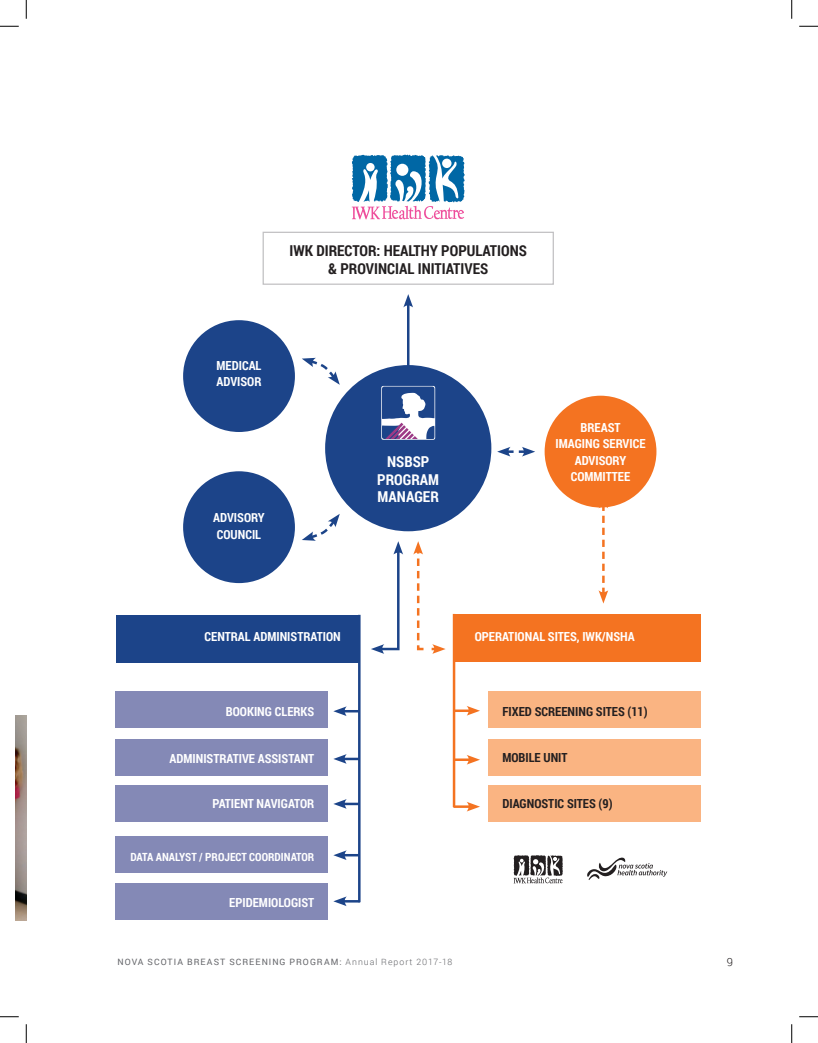
<style>
.page{position:relative;width:818px;height:1043px;background:#fff}
.page>*{position:absolute;margin:0;border:0;box-sizing:border-box;transform-origin:0 0}
.t1{font:700 15px/17.5px "Roboto Condensed";color:#231f20;text-align:center}
.t2{font:700 15px/17.5px "Roboto Condensed";color:#fff;text-align:center}
.t3{font:700 12.5px/16.4px "Roboto Condensed";color:#fff}
.t4{font:700 12.5px "Roboto Condensed";color:#231f20}
.t5{font:700 11.25px "Roboto Condensed";color:#fff}
.t6{font:300 11.25px "Roboto";color:#231f20}
.t7{font:8.75px "Roboto";letter-spacing:.12em;color:#646569}
.s1{font-weight:300}
</style>
<div class="page">
<img style="left:15px;top:715px;width:11px;height:205px">
<div style="left:262px;top:232px;width:292px;height:53px;border:1px solid #c1c0c2"></div>
<svg style="left:352px;top:155px;width:112px;height:64px"></svg>
<div style="left:453px;top:614px;width:248px;height:47px;background:#f47321"></div>
<div style="left:488px;top:691px;width:212px;height:37px;background:#fab482"></div>
<div style="left:488px;top:739px;width:212px;height:36px;background:#fab482"></div>
<div style="left:488px;top:785px;width:212px;height:36px;background:#fab482"></div>
<svg style="left:371px;top:541px;width:32px;height:113px"></svg>
<svg style="left:413px;top:541px;width:32px;height:113px"></svg>
<div style="left:116px;top:615px;width:243px;height:47px;background:#1c4489"></div>
<div style="left:116px;top:739px;width:212px;height:36px;background:#8489b6"></div>
<div style="left:116px;top:785px;width:212px;height:36px;background:#8489b6"></div>
<div style="left:116px;top:836px;width:212px;height:37px;background:#8489b6"></div>
<div style="left:116px;top:883px;width:212px;height:37px;background:#8489b6"></div>
<hr style="left:358px;top:615px;width:2px;height:287px;background:#1c4489">
<svg style="left:333px;top:706px;width:26px;height:10px"></svg>
<hr style="left:342px;top:757px;width:18px;height:3px;background:#1c4489">
<svg style="left:333px;top:754px;width:14px;height:9px"></svg>
<hr style="left:342px;top:802px;width:18px;height:3px;background:#1c4489">
<svg style="left:333px;top:799px;width:14px;height:9px"></svg>
<svg style="left:333px;top:850px;width:26px;height:10px"></svg>
<svg style="left:333px;top:896px;width:27px;height:10px"></svg>
<div style="left:116px;top:691px;width:212px;height:37px;background:#8489b6"></div>
<hr style="left:453px;top:614px;width:2px;height:193px;background:#f47321">
<hr style="left:453px;top:709px;width:18px;height:3px;background:#f47321">
<svg style="left:466px;top:706px;width:14px;height:9px"></svg>
<hr style="left:453px;top:758px;width:18px;height:3px;background:#f47321">
<svg style="left:466px;top:755px;width:14px;height:9px"></svg>
<hr style="left:453px;top:805px;width:18px;height:3px;background:#f47321">
<svg style="left:466px;top:802px;width:14px;height:9px"></svg>
<hr style="left:407px;top:303px;width:2px;height:70px;background:#1c4489">
<svg style="left:403px;top:294px;width:10px;height:13px"></svg>
<div style="left:183px;top:320px;width:112px;height:112px;background:#1c4489;border-radius:50%"></div>
<div style="left:183px;top:471px;width:112px;height:112px;background:#1c4489;border-radius:50%"></div>
<div style="left:544px;top:396px;width:112px;height:111px;background:#f47321;border-radius:50%"></div>
<div style="left:325px;top:365px;width:166px;height:166px;background:#1c4489;border-radius:50%"></div>
<svg style="left:497px;top:447px;width:38px;height:9px"></svg>
<svg style="left:302px;top:358px;width:38px;height:27px"></svg>
<svg style="left:302px;top:514px;width:38px;height:27px"></svg>
<svg style="left:598px;top:506px;width:10px;height:97px"></svg>
<svg style="left:587px;top:857px;width:80px;height:23px"></svg>
<svg style="left:513px;top:855px;width:50px;height:28px"></svg>
<svg style="left:381px;top:386px;width:54px;height:54px"></svg>
<svg style="left:382px;top:368px;width:52px;height:71px"></svg>
<svg style="left:0;top:25px;width:19px;height:2px"></svg>
<svg style="left:799px;top:25px;width:19px;height:2px"></svg>
<svg style="left:0;top:1016px;width:19px;height:1px"></svg>
<svg style="left:799px;top:1016px;width:19px;height:1px"></svg>
<svg style="left:25px;top:0;width:2px;height:19px"></svg>
<svg style="left:25px;top:1024px;width:2px;height:18px"></svg>
<svg style="left:791px;top:0;width:1px;height:19px"></svg>
<svg style="left:791px;top:1024px;width:1px;height:18px"></svg>
<p class="t1" style="left:289px;top:241px;width:239px">IWK DIRECTOR: HEALTHY POPULATIONS &amp; PROVINCIAL INITIATIVES</p>
<p class="t3" style="left:216px;top:356px;width:46px">MEDICAL<br>ADVISOR</p>
<p class="t3" style="left:213px;top:509px;width:53px">ADVISORY<br>COUNCIL</p>
<p class="t2" style="left:377px;top:452px;width:63px">NSBSP<br>PROGRAM<br>MANAGER</p>
<p class="t3" style="left:555px;top:419px;width:92px;text-align:center">BREAST<br>IMAGING SERVICE<br>ADVISORY<br>COMMITTEE</p>
<p class="t3" style="left:204px;top:627px;width:138px">CENTRAL ADMINISTRATION</p>
<p class="t3" style="left:474px;top:627px;width:162px">OPERATIONAL SITES, IWK/NSHA</p>
<p class="t3" style="left:226px;top:702px;width:90px">BOOKING CLERKS</p>
<p class="t3" style="left:169px;top:749px;width:146px">ADMINISTRATIVE ASSISTANT</p>
<p class="t3" style="left:212px;top:795px;width:103px">PATIENT NAVIGATOR</p>
<p class="t5" style="left:130px;top:848px;width:185px">DATA ANALYST / PROJECT COORDINATOR</p>
<p class="t3" style="left:229px;top:894px;width:86px">EPIDEMIOLOGIST</p>
<p class="t4" style="left:502px;top:702px;width:147px">FIXED SCREENING SITES (11)</p>
<p class="t4" style="left:502px;top:749px;width:66px">MOBILE UNIT</p>
<p class="t4" style="left:502px;top:795px;width:112px">DIAGNOSTIC SITES (9)</p>
<p class="t7" style="left:118px;top:956px;width:336px">NOVA SCOTIA BREAST SCREENING PROGRAM: <span class="s1">Annual Report 2017-18</span></p>
<p class="t6" style="left:726px;top:953px;width:8px">9</p>
</div>
